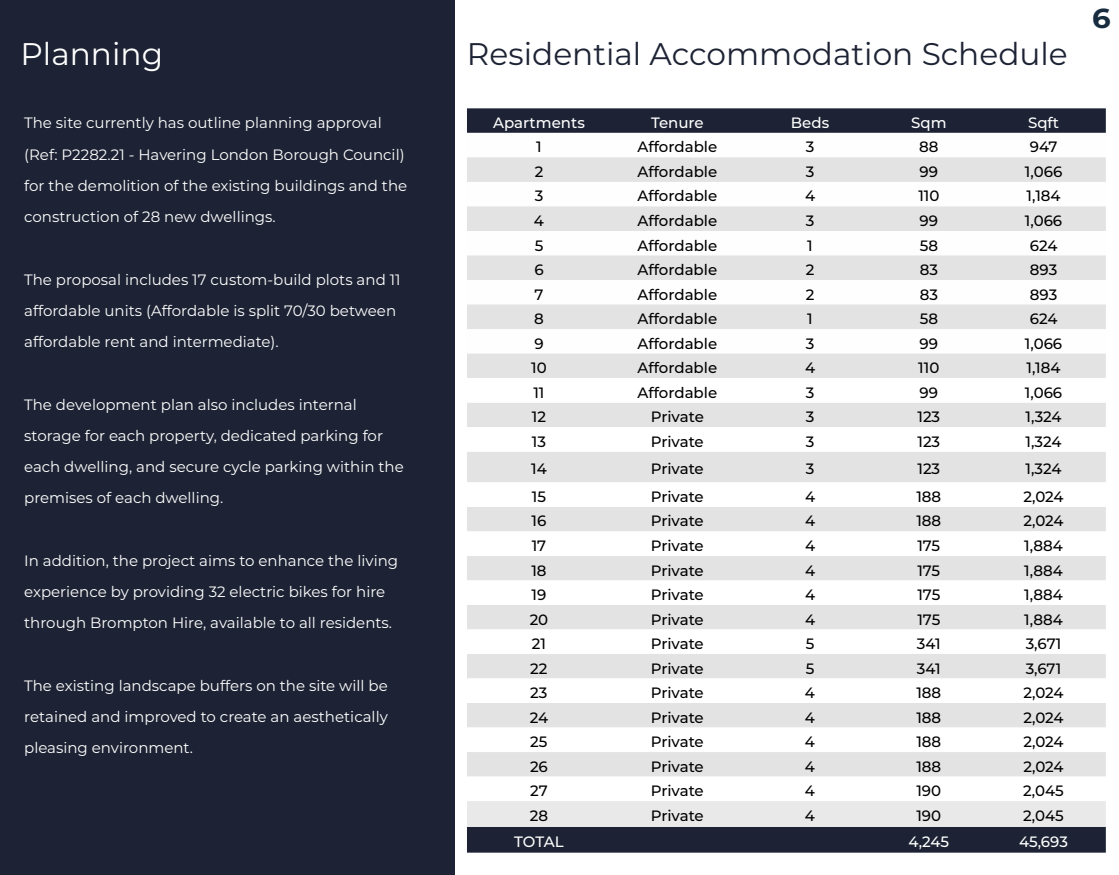
<style>
.page{position:relative;width:1119px;height:875px;background:#fff}
.page>*{position:absolute;margin:0;border:0;box-sizing:border-box;transform-origin:0 0}
.t1{font:31.25px "Montserrat";color:#1d2334}
.t2{font:31.25px "Montserrat";color:#fff}
.t3{font:700 27.5px "Montserrat";color:#172d3f;scale:1.06 1}
.t4{font:15px/31.2px "Montserrat";color:#fff}
.t5{font:500 15px "Montserrat";color:#000}
.t6{font:500 15px "Montserrat";color:#fff}
</style>
<div class="page">
<div style="left:0;top:0;width:454px;height:875px;background:#1d2334"></div>
<div style="left:467px;top:108px;width:639px;height:745px;background:#1d2334"></div>
<svg style="left:467px;top:133px;width:639px;height:24px"></svg>
<svg style="left:467px;top:157px;width:639px;height:221px;fill:#e3e3e3"></svg>
<svg style="left:467px;top:378px;width:639px;height:423px"></svg>
<div style="left:467px;top:801px;width:639px;height:26px;background:#e9e9e9"></div>
<h1 class="t2" style="left:20px;top:33px;width:144px">Planning</h1>
<p class="t4" style="left:24px;top:107px;width:385px">The site currently has outline planning approval (Ref: P2282.21 - Havering London Borough Council) for the demolition of the existing buildings and the construction of 28 new dwellings.</p>
<p class="t4" style="left:24px;top:263px;width:378px">The proposal includes 17 custom-build plots and 11 affordable units (Affordable is split 70/30 between affordable rent and intermediate).</p>
<p class="t4" style="left:24px;top:388px;width:381px">The development plan also includes internal storage for each property, dedicated parking for each dwelling, and secure cycle parking within the premises of each dwelling.</p>
<p class="t4" style="left:24px;top:544px;width:375px">In addition, the project aims to enhance the living experience by providing 32 electric bikes for hire through Brompton Hire, available to all residents.</p>
<p class="t4" style="left:24px;top:669px;width:365px;text-align:justify">The existing landscape buffers on the site will be retained and improved to create an aesthetically pleasing environment.</p>
<h1 class="t1" style="left:467px;top:33px;width:602px">Residential Accommodation Schedule</h1>
<p class="t6" style="left:493px;top:112px;width:93px">Apartments</p>
<p class="t6" style="left:651px;top:112px;width:54px">Tenure</p>
<p class="t6" style="left:791px;top:112px;width:40px">Beds</p>
<p class="t6" style="left:911px;top:112px;width:37px">Sqm</p>
<p class="t6" style="left:1028px;top:112px;width:33px">Sqft</p>
<p class="t5" style="left:536px;top:137px;width:7px">1</p>
<p class="t5" style="left:637px;top:137px;width:81px">Affordable</p>
<p class="t5" style="left:806px;top:137px;width:10px">3</p>
<p class="t5" style="left:919px;top:137px;width:21px">88</p>
<p class="t5" style="left:1030px;top:137px;width:29px">947</p>
<p class="t5" style="left:535px;top:161px;width:10px">2</p>
<p class="t5" style="left:637px;top:161px;width:81px">Affordable</p>
<p class="t5" style="left:806px;top:161px;width:10px">3</p>
<p class="t5" style="left:919px;top:161px;width:20px">99</p>
<p class="t5" style="left:1025px;top:161px;width:39px">1,066</p>
<p class="t5" style="left:535px;top:186px;width:10px">3</p>
<p class="t5" style="left:637px;top:186px;width:81px">Affordable</p>
<p class="t5" style="left:805px;top:186px;width:12px">4</p>
<p class="t5" style="left:918px;top:186px;width:23px">110</p>
<p class="t5" style="left:1026px;top:186px;width:36px">1,184</p>
<p class="t5" style="left:534px;top:210px;width:12px">4</p>
<p class="t5" style="left:637px;top:210px;width:81px">Affordable</p>
<p class="t5" style="left:806px;top:210px;width:10px">3</p>
<p class="t5" style="left:919px;top:210px;width:20px">99</p>
<p class="t5" style="left:1025px;top:210px;width:39px">1,066</p>
<p class="t5" style="left:535px;top:235px;width:10px">5</p>
<p class="t5" style="left:637px;top:235px;width:81px">Affordable</p>
<p class="t5" style="left:807px;top:235px;width:7px">1</p>
<p class="t5" style="left:920px;top:235px;width:20px">58</p>
<p class="t5" style="left:1030px;top:235px;width:29px">624</p>
<p class="t5" style="left:534px;top:259px;width:11px">6</p>
<p class="t5" style="left:637px;top:259px;width:81px">Affordable</p>
<p class="t5" style="left:806px;top:259px;width:10px">2</p>
<p class="t5" style="left:920px;top:259px;width:20px">83</p>
<p class="t5" style="left:1030px;top:259px;width:29px">893</p>
<p class="t5" style="left:534px;top:284px;width:10px">7</p>
<p class="t5" style="left:637px;top:284px;width:81px">Affordable</p>
<p class="t5" style="left:806px;top:284px;width:10px">2</p>
<p class="t5" style="left:920px;top:284px;width:20px">83</p>
<p class="t5" style="left:1030px;top:284px;width:29px">893</p>
<p class="t5" style="left:534px;top:308px;width:11px">8</p>
<p class="t5" style="left:637px;top:308px;width:81px">Affordable</p>
<p class="t5" style="left:807px;top:308px;width:7px">1</p>
<p class="t5" style="left:920px;top:308px;width:20px">58</p>
<p class="t5" style="left:1030px;top:308px;width:29px">624</p>
<p class="t5" style="left:534px;top:333px;width:11px">9</p>
<p class="t5" style="left:637px;top:333px;width:81px">Affordable</p>
<p class="t5" style="left:806px;top:333px;width:10px">3</p>
<p class="t5" style="left:919px;top:333px;width:20px">99</p>
<p class="t5" style="left:1025px;top:333px;width:39px">1,066</p>
<p class="t5" style="left:531px;top:357px;width:17px">10</p>
<p class="t5" style="left:637px;top:357px;width:81px">Affordable</p>
<p class="t5" style="left:805px;top:357px;width:12px">4</p>
<p class="t5" style="left:918px;top:357px;width:23px">110</p>
<p class="t5" style="left:1026px;top:357px;width:36px">1,184</p>
<p class="t5" style="left:533px;top:382px;width:13px">11</p>
<p class="t5" style="left:637px;top:382px;width:81px">Affordable</p>
<p class="t5" style="left:806px;top:382px;width:10px">3</p>
<p class="t5" style="left:919px;top:382px;width:20px">99</p>
<p class="t5" style="left:1025px;top:382px;width:39px">1,066</p>
<p class="t5" style="left:532px;top:406px;width:16px">12</p>
<p class="t5" style="left:651px;top:406px;width:54px">Private</p>
<p class="t5" style="left:806px;top:406px;width:10px">3</p>
<p class="t5" style="left:917px;top:406px;width:24px">123</p>
<p class="t5" style="left:1025px;top:406px;width:37px">1,324</p>
<p class="t5" style="left:532px;top:431px;width:16px">13</p>
<p class="t5" style="left:651px;top:431px;width:54px">Private</p>
<p class="t5" style="left:806px;top:431px;width:10px">3</p>
<p class="t5" style="left:917px;top:431px;width:24px">123</p>
<p class="t5" style="left:1025px;top:431px;width:37px">1,324</p>
<p class="t5" style="left:531px;top:459px;width:17px">14</p>
<p class="t5" style="left:651px;top:459px;width:54px">Private</p>
<p class="t5" style="left:806px;top:459px;width:10px">3</p>
<p class="t5" style="left:917px;top:459px;width:24px">123</p>
<p class="t5" style="left:1025px;top:459px;width:37px">1,324</p>
<p class="t5" style="left:532px;top:486px;width:16px">15</p>
<p class="t5" style="left:651px;top:486px;width:54px">Private</p>
<p class="t5" style="left:805px;top:486px;width:12px">4</p>
<p class="t5" style="left:916px;top:486px;width:26px">188</p>
<p class="t5" style="left:1023px;top:486px;width:42px">2,024</p>
<p class="t5" style="left:531px;top:511px;width:16px">16</p>
<p class="t5" style="left:651px;top:511px;width:54px">Private</p>
<p class="t5" style="left:805px;top:511px;width:12px">4</p>
<p class="t5" style="left:916px;top:511px;width:26px">188</p>
<p class="t5" style="left:1023px;top:511px;width:42px">2,024</p>
<p class="t5" style="left:532px;top:535px;width:16px">17</p>
<p class="t5" style="left:651px;top:535px;width:54px">Private</p>
<p class="t5" style="left:805px;top:535px;width:12px">4</p>
<p class="t5" style="left:917px;top:535px;width:24px">175</p>
<p class="t5" style="left:1024px;top:535px;width:40px">1,884</p>
<p class="t5" style="left:531px;top:560px;width:17px">18</p>
<p class="t5" style="left:651px;top:560px;width:54px">Private</p>
<p class="t5" style="left:805px;top:560px;width:12px">4</p>
<p class="t5" style="left:917px;top:560px;width:24px">175</p>
<p class="t5" style="left:1024px;top:560px;width:40px">1,884</p>
<p class="t5" style="left:531px;top:584px;width:16px">19</p>
<p class="t5" style="left:651px;top:584px;width:54px">Private</p>
<p class="t5" style="left:805px;top:584px;width:12px">4</p>
<p class="t5" style="left:917px;top:584px;width:24px">175</p>
<p class="t5" style="left:1024px;top:584px;width:40px">1,884</p>
<p class="t5" style="left:530px;top:609px;width:20px">20</p>
<p class="t5" style="left:651px;top:609px;width:54px">Private</p>
<p class="t5" style="left:805px;top:609px;width:12px">4</p>
<p class="t5" style="left:917px;top:609px;width:24px">175</p>
<p class="t5" style="left:1024px;top:609px;width:40px">1,884</p>
<p class="t5" style="left:532px;top:633px;width:16px">21</p>
<p class="t5" style="left:651px;top:633px;width:54px">Private</p>
<p class="t5" style="left:806px;top:633px;width:10px">5</p>
<p class="t5" style="left:917px;top:633px;width:25px">341</p>
<p class="t5" style="left:1025px;top:633px;width:37px">3,671</p>
<p class="t5" style="left:530px;top:658px;width:19px">22</p>
<p class="t5" style="left:651px;top:658px;width:54px">Private</p>
<p class="t5" style="left:806px;top:658px;width:10px">5</p>
<p class="t5" style="left:917px;top:658px;width:25px">341</p>
<p class="t5" style="left:1025px;top:658px;width:37px">3,671</p>
<p class="t5" style="left:530px;top:682px;width:19px">23</p>
<p class="t5" style="left:651px;top:682px;width:54px">Private</p>
<p class="t5" style="left:805px;top:682px;width:12px">4</p>
<p class="t5" style="left:916px;top:682px;width:26px">188</p>
<p class="t5" style="left:1023px;top:682px;width:42px">2,024</p>
<p class="t5" style="left:530px;top:707px;width:20px">24</p>
<p class="t5" style="left:651px;top:707px;width:54px">Private</p>
<p class="t5" style="left:805px;top:707px;width:12px">4</p>
<p class="t5" style="left:916px;top:707px;width:26px">188</p>
<p class="t5" style="left:1023px;top:707px;width:42px">2,024</p>
<p class="t5" style="left:530px;top:731px;width:19px">25</p>
<p class="t5" style="left:651px;top:731px;width:54px">Private</p>
<p class="t5" style="left:805px;top:731px;width:12px">4</p>
<p class="t5" style="left:916px;top:731px;width:26px">188</p>
<p class="t5" style="left:1023px;top:731px;width:42px">2,024</p>
<p class="t5" style="left:530px;top:756px;width:19px">26</p>
<p class="t5" style="left:651px;top:756px;width:54px">Private</p>
<p class="t5" style="left:805px;top:756px;width:12px">4</p>
<p class="t5" style="left:916px;top:756px;width:26px">188</p>
<p class="t5" style="left:1023px;top:756px;width:42px">2,024</p>
<p class="t5" style="left:530px;top:780px;width:19px">27</p>
<p class="t5" style="left:651px;top:780px;width:54px">Private</p>
<p class="t5" style="left:805px;top:780px;width:12px">4</p>
<p class="t5" style="left:916px;top:780px;width:26px">190</p>
<p class="t5" style="left:1023px;top:780px;width:42px">2,045</p>
<p class="t5" style="left:530px;top:806px;width:20px">28</p>
<p class="t5" style="left:651px;top:806px;width:54px">Private</p>
<p class="t5" style="left:805px;top:806px;width:12px">4</p>
<p class="t5" style="left:916px;top:806px;width:26px">190</p>
<p class="t5" style="left:1023px;top:806px;width:42px">2,045</p>
<p class="t6" style="left:514px;top:831px;width:51px">TOTAL</p>
<p class="t6" style="left:908px;top:831px;width:42px">4,245</p>
<p class="t6" style="left:1019px;top:831px;width:50px">45,693</p>
<h2 class="t3" style="left:1092px;top:-2px;width:19px">6</h2>
</div>
